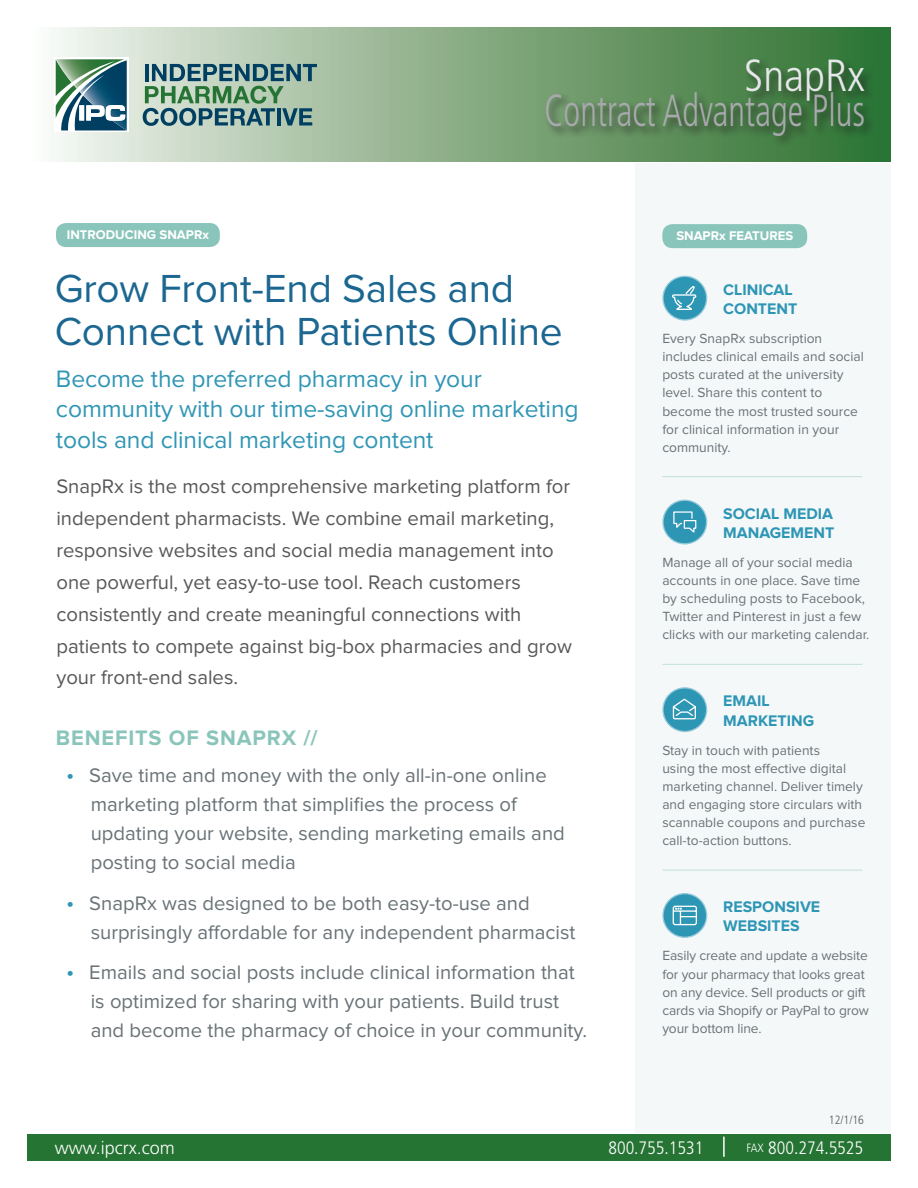
<style>
.page{position:relative;width:918px;height:1188px;background:#fff}
.page>*{position:absolute;margin:0;border:0;box-sizing:border-box;transform-origin:0 0}
.t1{font:300 condensed 45px "Frutiger LT Std";color:#a8a9ad;scale:.8 1}
.t2{font:300 condensed 45px "Frutiger LT Std";color:#e6e7e9}
.t3{font:40.5px/43.5px "Proxima Nova";letter-spacing:-.005em;color:#1c6791}
.t4{font:24.6px/30.5px "Proxima Nova";letter-spacing:-.005em;color:#3096b5}
.t5{font:700 21.75px "Proxima Nova";letter-spacing:.04em;color:#8ac5bb}
.t6{font:20.25px/29px "Proxima Nova";color:#697276}
.t7{font:20.25px/31.8px "Proxima Nova";color:#57585a}
.t8{font:300 condensed 18px "Frutiger LT Std";color:#fff}
.t9{font:300 18px "Frutiger LT Std";color:#fff}
.t10{font:700 15.9px/19.2px "Proxima Nova";color:#2e96b5}
.t11{font:13.8px/18.1px "Proxima Nova";color:#697276}
.t12{font:700 13.05px "Proxima Nova";color:#fff}
.t13{font:300 condensed 12px "Frutiger LT Std";color:#57585a}
.s1{font-size:23.25px;color:#2f97b6}
.s2{font-size:12px}
</style>
<div class="page">
<div style="left:27px;top:27px;width:864px;height:135px;background:linear-gradient(to right,#f5f5f0,#286d28)"></div>
<svg style="left:143px;top:64px;width:174px;height:62px;background:#799e94"></svg>
<svg style="left:54px;top:58px;width:75px;height:74px"></svg>
<svg style="left:56px;top:59px;width:71px;height:71px"></svg>
<div style="left:27px;top:1134px;width:864px;height:27px;background:#267434"></div>
<hr style="left:723px;top:1137px;width:2px;height:20px;background:#fff">
<div style="left:544px;top:57px;width:332px;height:90px;background:#231f20;opacity:.75"></div>
<div style="left:636px;top:163px;width:255px;height:970px;background:#f5f8f9"></div>
<div style="left:663px;top:276px;width:44px;height:44px;background:#2e96b5;border-radius:50%"></div>
<div style="left:662px;top:276px;width:45px;height:45px;border:1px solid #96cada;border-radius:50%"></div>
<svg style="left:672px;top:286px;width:25px;height:24px"></svg>
<hr style="left:662px;top:476px;width:200px;height:1px;background:#c2dfd8">
<div style="left:663px;top:500px;width:44px;height:44px;background:#2e96b5;border-radius:50%"></div>
<div style="left:662px;top:500px;width:45px;height:45px;border:1px solid #96cada;border-radius:50%"></div>
<svg style="left:673px;top:511px;width:24px;height:22px"></svg>
<hr style="left:662px;top:664px;width:200px;height:1px;background:#c2dfd8">
<div style="left:663px;top:688px;width:44px;height:44px;background:#2e96b5;border-radius:50%"></div>
<div style="left:662px;top:687px;width:45px;height:45px;border:1px solid #96cada;border-radius:50%"></div>
<svg style="left:672px;top:698px;width:24px;height:22px"></svg>
<hr style="left:662px;top:870px;width:200px;height:1px;background:#c2dfd8">
<div style="left:663px;top:894px;width:44px;height:43px;background:#2e96b5;border-radius:50%"></div>
<div style="left:662px;top:893px;width:45px;height:45px;border:1px solid #96cada;border-radius:50%"></div>
<svg style="left:672px;top:905px;width:25px;height:21px"></svg>
<div style="left:662px;top:224px;width:145px;height:24px;background:#8ac5bb;border-radius:10px"></div>
<div style="left:56px;top:223px;width:164px;height:24px;background:#8ac5bb;border-radius:10px"></div>
<h1 class="t2" style="left:744px;top:50px;width:122px">SnapRx</h1>
<h1 class="t1" style="left:544px;top:85px;width:402px">Contract Advantage Plus</h1>
<p class="t12" style="left:67px;top:229px;width:144px">INTRODUCING SNAPRx</p>
<p class="t12" style="left:676px;top:230px;width:118px">SNAPRx FEATURES</p>
<p class="t3" style="left:55px;top:268px;width:510px">Grow Front-End Sales and<br>Connect with Patients Online</p>
<p class="t4" style="left:56px;top:364px;width:524px">Become the preferred pharmacy in your community with our time-saving online marketing tools and clinical marketing content</p>
<p class="t7" style="left:56px;top:471px;width:517px">SnapRx is the most comprehensive marketing platform for independent pharmacists. We combine email marketing, responsive websites and social media management into one powerful, yet easy-to-use tool. Reach customers consistently and create meaningful connections with patients to compete against big-box pharmacies and grow your front-end sales.</p>
<p class="t5" style="left:56px;top:727px;width:263px">BENEFITS OF SNAPRX //</p>
<p class="t6" style="left:91px;top:762px;width:476px;text-indent:-25px"><span class="s1">•</span> Save time and money with the only all-in-one online marketing platform that simplifies the process of updating your website, sending marketing emails and posting to social media</p>
<p class="t6" style="left:91px;top:889px;width:486px;text-indent:-25px"><span class="s1">•</span> SnapRx was designed to be both easy-to-use and surprisingly affordable for any independent pharmacist</p>
<p class="t6" style="left:91px;top:959px;width:498px;text-indent:-25px"><span class="s1">•</span> Emails and social posts include clinical information that is optimized for sharing with your patients. Build trust and become the pharmacy of choice in your community.</p>
<p class="t10" style="left:723px;top:281px;width:76px">CLINICAL<br>CONTENT</p>
<p class="t11" style="left:662px;top:330px;width:203px">Every SnapRx subscription includes clinical emails and social posts curated at the university level. Share this content to become the most trusted source for clinical information in your community.</p>
<p class="t10" style="left:723px;top:505px;width:113px">SOCIAL MEDIA<br>MANAGEMENT</p>
<p class="t11" style="left:662px;top:554px;width:208px">Manage all of your social media accounts in one place. Save time by scheduling posts to Facebook, Twitter and Pinterest in just a few clicks with our marketing calendar.</p>
<p class="t10" style="left:723px;top:692px;width:92px">EMAIL<br>MARKETING</p>
<p class="t11" style="left:662px;top:742px;width:205px">Stay in touch with patients<br>using the most effective digital marketing channel. Deliver timely and engaging store circulars with scannable coupons and purchase call-to-action buttons.</p>
<p class="t10" style="left:723px;top:898px;width:98px">RESPONSIVE<br>WEBSITES</p>
<p class="t11" style="left:662px;top:947px;width:208px">Easily create and update a website for your pharmacy that looks great on any device. Sell products or gift cards via Shopify or PayPal to grow your bottom line.</p>
<p class="t13" style="left:829px;top:1113px;width:37px">12/1/16</p>
<h3 class="t9" style="left:55px;top:1137px;width:122px">www.ipcrx.com</h3>
<h3 class="t8" style="left:608px;top:1137px;width:97px">800.755.1531</h3>
<h3 class="t8" style="left:747px;top:1137px;width:118px"><span class="s2">FAX</span> 800.274.5525</h3>
</div>
